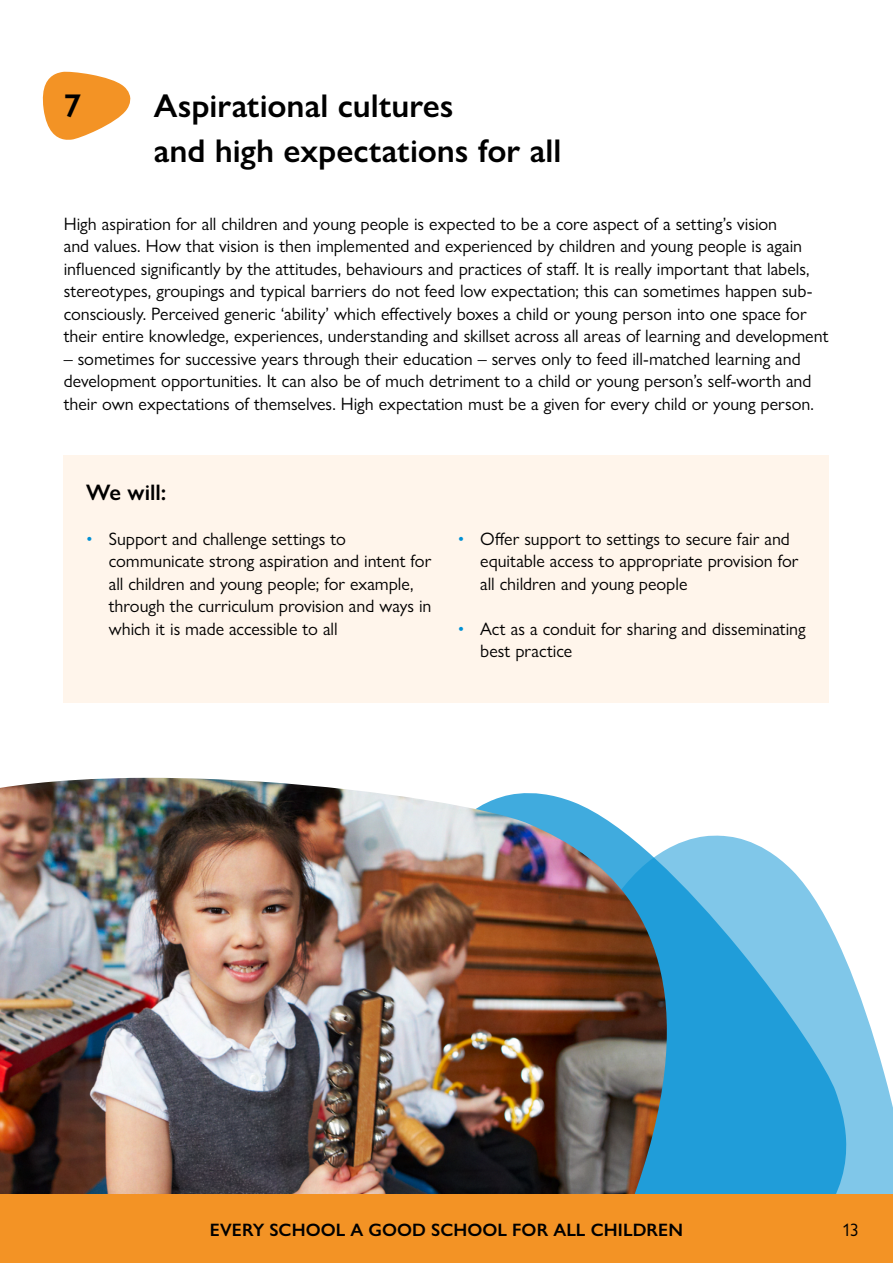
<style>
.page{position:relative;width:893px;height:1263px;background:#fff}
.page>*{position:absolute;margin:0;border:0;box-sizing:border-box;transform-origin:0 0}
.t1{font:600 33px/45px "Gill Sans Nova";color:#000}
.t2{font:600 22.5px "Gill Sans Nova";color:#000}
.t3{font:18px/22.5px "Gill Sans Nova";color:#000}
.t4{font:600 18px "Gill Sans Nova";letter-spacing:.005em;color:#000}
.s1{color:#0090d4}
</style>
<div class="page">
<svg style="left:848px;top:965px;width:45px;height:230px;fill:#80c7e9"></svg>
<svg style="left:707px;top:835px;width:141px;height:360px;background:#5ab6e2"></svg>
<svg style="left:42px;top:71px;width:89px;height:69px"></svg>
<div style="left:64px;top:455px;width:765px;height:247px;background:#fff5eb"></div>
<img style="left:0;top:778px;width:707px;height:417px">
<div style="left:0;top:1195px;width:893px;height:68px;background:#f39325"></div>
<h1 class="t1" style="left:64px;top:83px;width:19px">7</h1>
<h1 class="t1" style="left:154px;top:83px;width:409px">Aspirational cultures<br>and high expectations for all</h1>
<p class="t3" style="left:64px;top:212px;width:766px">High aspiration for all children and young people is expected to be a core aspect of a setting’s vision<br>and values. How that vision is then implemented and experienced by children and young people is again influenced significantly by the attitudes, behaviours and practices of staff. It is really important that labels, stereotypes, groupings and typical barriers do not feed low expectation; this can sometimes happen sub&shy;consciously. Perceived generic ‘ability’ which effectively boxes a child or young person into one space for their entire knowledge, experiences, understanding and skillset across all areas of learning and development</p>
<p class="t3" style="left:64px;top:347px;width:752px">– sometimes for successive years through their education – serves only to feed ill-matched learning and development opportunities. It can also be of much detriment to a child or young person’s self-worth and their own expectations of themselves. High expectation must be a given for every child or young person.</p>
<p class="t2" style="left:86px;top:478px;width:82px">We will:</p>
<p class="t3" style="left:109px;top:527px;width:324px;text-indent:-22px"><span class="s1">•</span> Support and challenge settings to communicate strong aspiration and intent for all children and young people; for example, through the curriculum provision and ways in which it is made accessible to all</p>
<p class="t3" style="left:480px;top:527px;width:320px;text-indent:-22px"><span class="s1">•</span> Offer support to settings to secure fair and equitable access to appropriate provision for all children and young people</p>
<p class="t3" style="left:480px;top:617px;width:327px;text-indent:-23px"><span class="s1">•</span> Act as a conduit for sharing and disseminating best practice</p>
<p class="t4" style="left:210px;top:1219px;width:475px">EVERY SCHOOL A GOOD SCHOOL FOR ALL CHILDREN</p>
<p class="t3" style="left:842px;top:1219px;width:18px">13</p>
</div>
